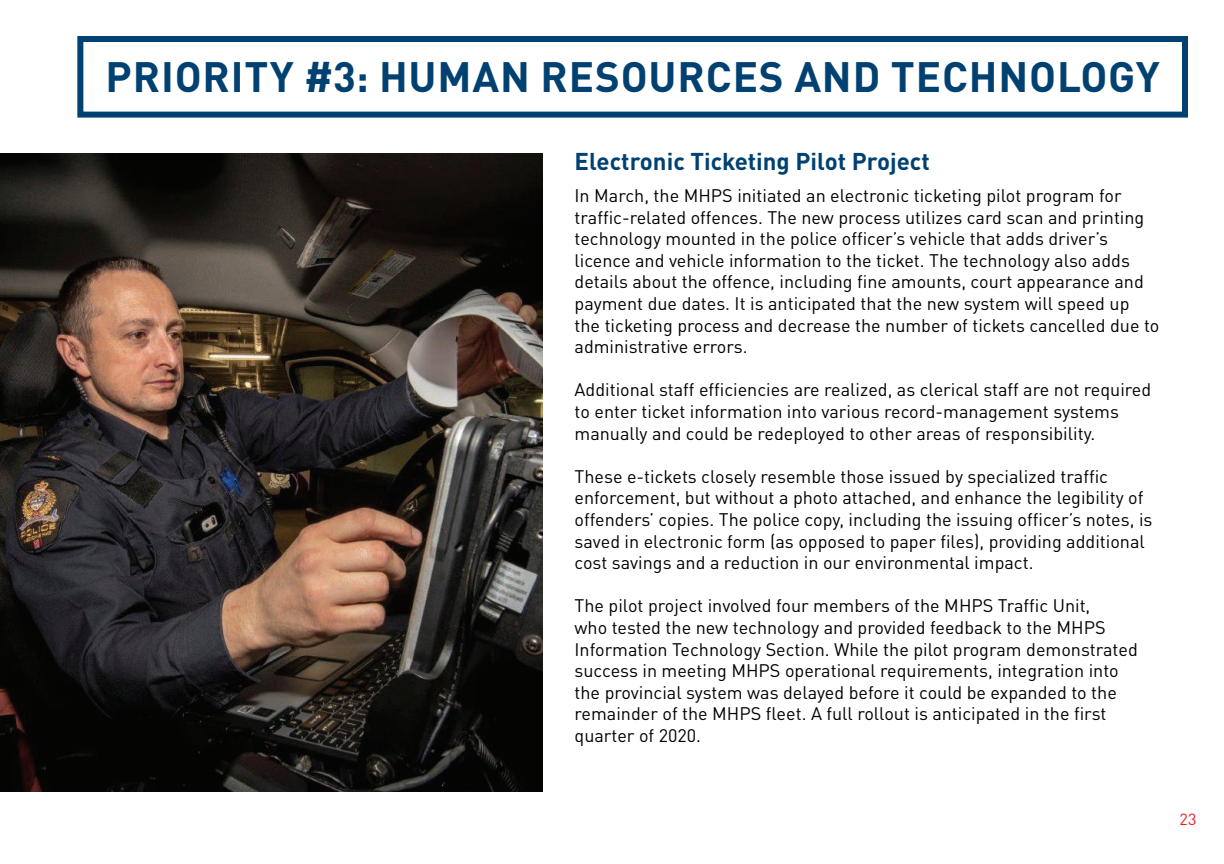
<style>
.page{position:relative;width:1224px;height:864px;background:#fff}
.page>*{position:absolute;margin:0;border:0;box-sizing:border-box;transform-origin:0 0}
.t1{font:700 42px "DIN Pro";letter-spacing:.02em;color:#004172}
.t2{font:700 24px "DIN Pro";color:#004172}
.t3{font:18px/21.6px "DIN Pro";color:#000}
.t4{font:16px "DIN Pro";color:#ee1d23}
</style>
<div class="page">
<div style="left:77px;top:36px;width:1111px;height:82px;border:6px solid #004172"></div>
<img style="left:0;top:153px;width:543px;height:639px">
<p class="t1" style="left:106px;top:42px;width:1056px">PRIORITY #3: HUMAN RESOURCES AND TECHNOLOGY</p>
<p class="t2" style="left:575px;top:141px;width:357px">Electronic Ticketing Pilot Project</p>
<p class="t3" style="left:575px;top:183px;width:586px">In March, the MHPS initiated an electronic ticketing pilot program for traffic-related offences. The new process utilizes card scan and printing technology mounted in the police officer’s vehicle that adds driver’s licence and vehicle information to the ticket. The technology also adds details about the offence, including fine amounts, court appearance and payment due dates. It is anticipated that the new system will speed up the ticketing process and decrease the number of tickets cancelled due to administrative errors.</p>
<p class="t3" style="left:575px;top:377px;width:578px">Additional staff efficiencies are realized, as clerical staff are not required to enter ticket information into various record-management systems manually and could be redeployed to other areas of responsibility.</p>
<p class="t3" style="left:575px;top:464px;width:579px">These e-tickets closely resemble those issued by specialized traffic enforcement, but without a photo attached, and enhance the legibility of offenders’ copies. The police copy, including the issuing officer’s notes, is saved in electronic form (as opposed to paper files), providing additional cost savings and a reduction in our environmental impact.</p>
<p class="t3" style="left:575px;top:593px;width:565px">The pilot project involved four members of the MHPS Traffic Unit,<br>who tested the new technology and provided feedback to the MHPS Information Technology Section. While the pilot program demonstrated success in meeting MHPS operational requirements, integration into the provincial system was delayed before it could be expanded to the remainder of the MHPS fleet. A full rollout is anticipated in the first quarter of 2020.</p>
<p class="t4" style="left:1180px;top:807px;width:18px">23</p>
</div>
